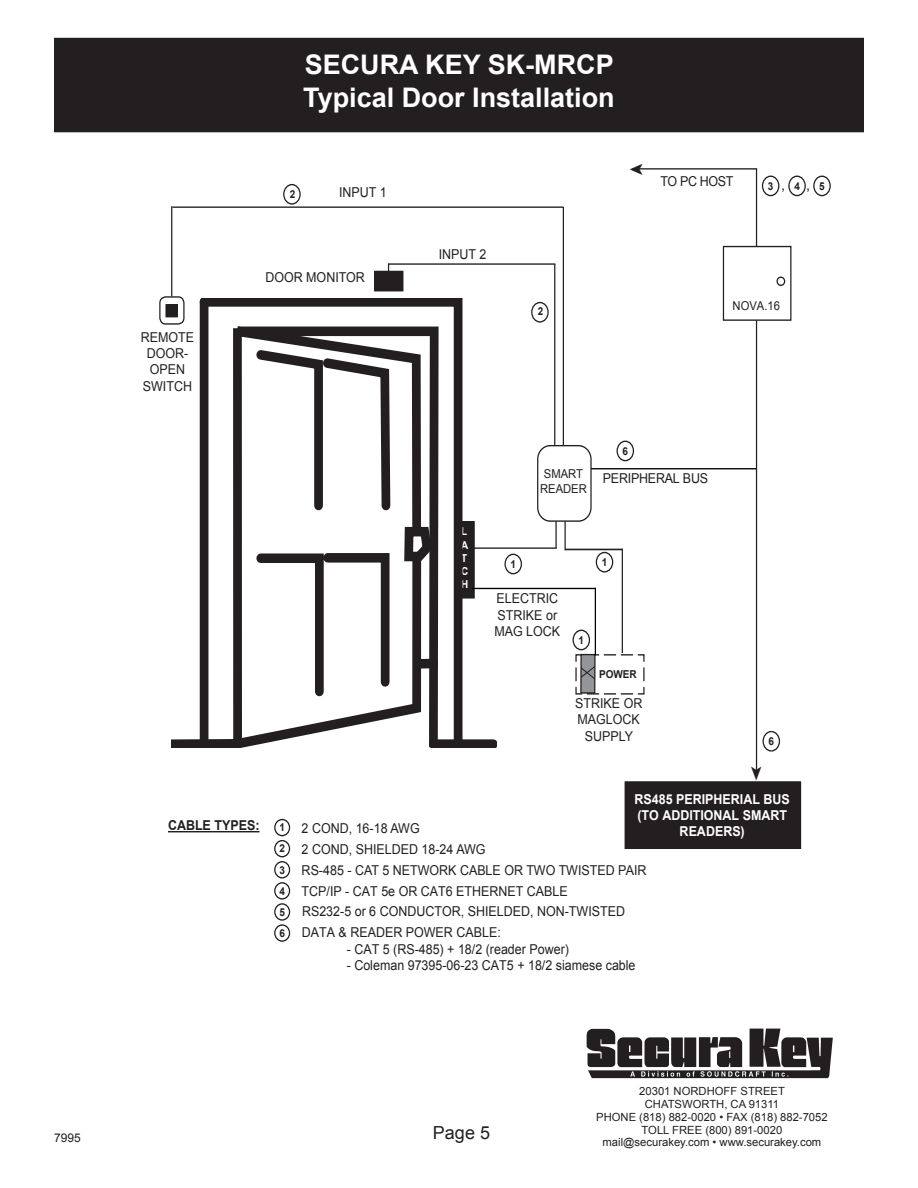
<style>
.page{position:relative;width:918px;height:1188px;background:#fff}
.page>*{position:absolute;margin:0;border:0;box-sizing:border-box;transform-origin:0 0}
.t1{font:700 27px/32.4px "Arial";color:#fff}
.t2{font:18px "Arial";color:#231f20}
.t3{font:13.65px/16.4px "Arial";color:#231f20;scale:.92 1}
.t4{font:700 13.65px/16.4px "Arial";color:#fff;text-align:center;scale:.92 1}
.t5{font:700 13.65px "Arial";color:#231f20;scale:.92 1}
.t6{font:12.3px/14.7px "Arial";color:#231f20;text-align:center;scale:.92 1}
.t7{font:12px "Arial";color:#231f20}
.t8{font:11.25px/12.8px "Arial";color:#231f20;text-align:center}
.t9{font:700 10.95px/21.1px "Arial";color:#231f20;text-align:justify;scale:.92 1}
.t10{font:700 10.95px/13px "Arial";color:#fff;text-align:justify;scale:.92 1}
</style>
<div class="page">
<div style="left:55px;top:39px;width:808px;height:93px;background:#231f20"></div>
<div style="left:54px;top:38px;width:810px;height:94px;border:2px solid #231f20"></div>
<img style="left:586px;top:1028px;width:247px;height:51px">
<div style="left:624px;top:781px;width:178px;height:69px;background:#231f20"></div>
<div style="left:623px;top:780px;width:179px;height:70px;border:1px solid #fff"></div>
<div style="left:455px;top:522px;width:19px;height:76px;background:#231f20"></div>
<div style="left:455px;top:521px;width:20px;height:78px;border:1px solid #231f20"></div>
<hr style="left:472px;top:547px;width:85px;height:2px;background:#231f20">
<hr style="left:555px;top:494px;width:2px;height:54px;background:#231f20">
<hr style="left:565px;top:549px;width:58px;height:1px;background:#231f20">
<hr style="left:564px;top:494px;width:2px;height:56px;background:#231f20">
<div style="left:375px;top:271px;width:28px;height:20px;background:#231f20"></div>
<div style="left:374px;top:271px;width:29px;height:20px;border:1px solid #231f20"></div>
<hr style="left:388px;top:263px;width:167px;height:2px;background:#231f20">
<hr style="left:554px;top:264px;width:1px;height:191px;background:#231f20">
<div style="left:596px;top:552px;width:17px;height:20px;border:1px solid #231f20;border-radius:50%"></div>
<div style="left:504px;top:554px;width:18px;height:20px;border:1px solid #231f20;border-radius:50%"></div>
<div style="left:531px;top:302px;width:18px;height:21px;border:1px solid #231f20;border-radius:50%"></div>
<hr style="left:168px;top:831px;width:92px;height:1px;background:#231f20">
<hr style="left:563px;top:207px;width:1px;height:248px;background:#231f20">
<hr style="left:172px;top:207px;width:391px;height:1px;background:#231f20">
<hr style="left:171px;top:206px;width:1px;height:90px;background:#231f20">
<div style="left:283px;top:184px;width:18px;height:21px;border:1px solid #231f20;border-radius:50%"></div>
<div style="left:159px;top:296px;width:26px;height:29px;border:1px solid #231f20;border-radius:6px"></div>
<div style="left:166px;top:305px;width:11px;height:12px;background:#231f20"></div>
<div style="left:166px;top:304px;width:12px;height:13px;border:1px solid #231f20"></div>
<div style="left:274px;top:819px;width:16px;height:17px;border:1px solid #231f20;border-radius:50%"></div>
<div style="left:274px;top:840px;width:16px;height:17px;border:1px solid #231f20;border-radius:50%"></div>
<div style="left:274px;top:861px;width:16px;height:17px;border:1px solid #231f20;border-radius:50%"></div>
<div style="left:274px;top:882px;width:16px;height:18px;border:1px solid #231f20;border-radius:50%"></div>
<hr style="left:587px;top:468px;width:170px;height:1px;background:#000">
<div style="left:617px;top:441px;width:17px;height:20px;border:1px solid #231f20;border-radius:50%"></div>
<svg style="left:575px;top:653px;width:56px;height:42px"></svg>
<div style="left:580px;top:654px;width:16px;height:40px;border:1px solid #231f20"></div>
<hr style="left:472px;top:588px;width:123px;height:1px;background:#000">
<hr style="left:595px;top:588px;width:1px;height:67px;background:#000">
<div style="left:573px;top:630px;width:17px;height:20px;border:1px solid #231f20;border-radius:50%"></div>
<div style="left:538px;top:446px;width:53px;height:75px;background:#fff;border-radius:13px"></div>
<div style="left:537px;top:445px;width:55px;height:77px;border:1px solid #231f20;border-radius:13px"></div>
<div style="left:274px;top:924px;width:16px;height:18px;border:1px solid #231f20;border-radius:50%"></div>
<hr style="left:622px;top:549px;width:1px;height:104px;background:#231f20">
<svg style="left:199px;top:299px;width:268px;height:441px"></svg>
<svg style="left:171px;top:322px;width:272px;height:426px"></svg>
<svg style="left:251px;top:344px;width:144px;height:171px"></svg>
<svg style="left:171px;top:549px;width:254px;height:199px"></svg>
<svg style="left:252px;top:522px;width:191px;height:179px"></svg>
<div style="left:233px;top:328px;width:9px;height:416px;background:#231f20"></div>
<div style="left:200px;top:302px;width:9px;height:441px;background:#231f20"></div>
<div style="left:433px;top:740px;width:60px;height:8px;background:#231f20"></div>
<svg style="left:631px;top:168px;width:127px;height:599px"></svg>
<svg style="left:762px;top:730px;width:18px;height:22px"></svg>
<div style="left:723px;top:246px;width:69px;height:75px;background:#fff;border:1px solid #231f20"></div>
<div style="left:776px;top:277px;width:9px;height:9px;border:1px solid #231f20;border-radius:50%"></div>
<div style="left:762px;top:176px;width:17px;height:20px;border:1px solid #231f20;border-radius:50%"></div>
<div style="left:788px;top:176px;width:18px;height:20px;border:1px solid #231f20;border-radius:50%"></div>
<div style="left:813px;top:176px;width:18px;height:20px;border:1px solid #231f20;border-radius:50%"></div>
<div style="left:274px;top:903px;width:16px;height:18px;border:1px solid #231f20;border-radius:50%"></div>
<svg style="left:751px;top:767px;width:11px;height:14px"></svg>
<svg style="left:631px;top:168px;width:12px;height:7px"></svg>
<p class="t7" style="left:54px;top:1130px;width:28px">7995</p>
<h1 class="t1" style="left:303px;top:49px;width:313px">SECURA KEY sk-MRCP<br>Typical Door Installation</h1>
<p class="t3" style="left:141px;top:329px;width:60px;text-align:center">REMOTE<br>DOOR-<br>OPEN<br>SWITCH</p>
<p class="t9" style="left:290px;top:184px;width:8px">2</p>
<p class="t3" style="left:339px;top:184px;width:53px">INPUT 1</p>
<p class="t3" style="left:265px;top:269px;width:110px">DOOR MONITOR</p>
<p class="t3" style="left:439px;top:246px;width:53px">INPUT 2</p>
<p class="t9" style="left:538px;top:301px;width:8px">2</p>
<p class="t3" style="left:660px;top:173px;width:81px">TO PC HOST</p>
<p class="t9" style="left:768px;top:176px;width:20px">3 ,</p>
<p class="t9" style="left:807px;top:176px;width:5px">,</p>
<p class="t9" style="left:794px;top:176px;width:8px">4</p>
<p class="t9" style="left:819px;top:176px;width:8px">5</p>
<p class="t6" style="left:733px;top:299px;width:53px">NOVA.16</p>
<p class="t5" style="left:168px;top:816px;width:101px">CABLE TYPES:</p>
<p class="t10" style="left:461px;top:525px;width:9px">L A T C H</p>
<p class="t6" style="left:540px;top:466px;width:52px">SMART<br>READER</p>
<p class="t9" style="left:623px;top:441px;width:8px">6</p>
<p class="t3" style="left:603px;top:471px;width:116px">PERIPHERAL BUS</p>
<p class="t9" style="left:511px;top:554px;width:8px">1</p>
<p class="t9" style="left:602px;top:552px;width:8px">1</p>
<p class="t3" style="left:494px;top:590px;width:73px">ELECTRIC<br>STRIKE or<br>MAG LOCK</p>
<p class="t9" style="left:579px;top:630px;width:8px">1</p>
<p class="t9" style="left:599px;top:664px;width:42px">POWER</p>
<p class="t3" style="left:575px;top:695px;width:75px;text-align:center">STRIKE OR<br>MAGLOCK<br>SUPPLY</p>
<p class="t9" style="left:769px;top:731px;width:8px">6</p>
<p class="t9" style="left:279px;top:817px;width:8px">1<br>2<br>3<br>4</p>
<p class="t4" style="left:635px;top:791px;width:170px">RS485 PERIPHERIAL BUS (TO ADDITIONAL SMART<br>READERS)</p>
<p class="t3" style="left:302px;top:818px;width:376px;line-height:20.7px">2 COND, 16-18 AWG<br>2 COND, SHIELDED 18-24 AWG<br>RS-485 - CAT 5 NETWORK CABLE OR TWO TWISTED PAIR</p>
<p class="t3" style="left:302px;top:883px;width:291px">TCP/IP - CAT 5e OR CAT6 ETHERNET CABLE</p>
<p class="t9" style="left:279px;top:902px;width:8px">5</p>
<p class="t3" style="left:302px;top:904px;width:353px">RS232-5 or 6 CONDUCTOR, SHIELDED, NON-TWISTED</p>
<p class="t9" style="left:279px;top:923px;width:8px">6</p>
<p class="t3" style="left:302px;top:924px;width:218px">DATA &amp; READER POWER CABLE:</p>
<p class="t3" style="left:347px;top:941px;width:243px">- CAT 5 (RS-485) + 18/2 (reader Power)</p>
<p class="t3" style="left:347px;top:957px;width:315px">- Coleman 97395-06-23 CAT5 + 18/2 siamese cable</p>
<h2 class="t2" style="left:433px;top:1121px;width:59px">Page 5</h2>
<p class="t8" style="left:596px;top:1085px;width:233px">20301 NORDHOFF STREET<br>CHATSWORTH, CA 91311<br>PHONE (818) 882-0020 • FAX (818) 882-7052<br>TOLL FREE (800) 891-0020</p>
<p class="t8" style="left:603px;top:1136px;width:220px">mail@securakey.com • www.securakey.com</p>
</div>
